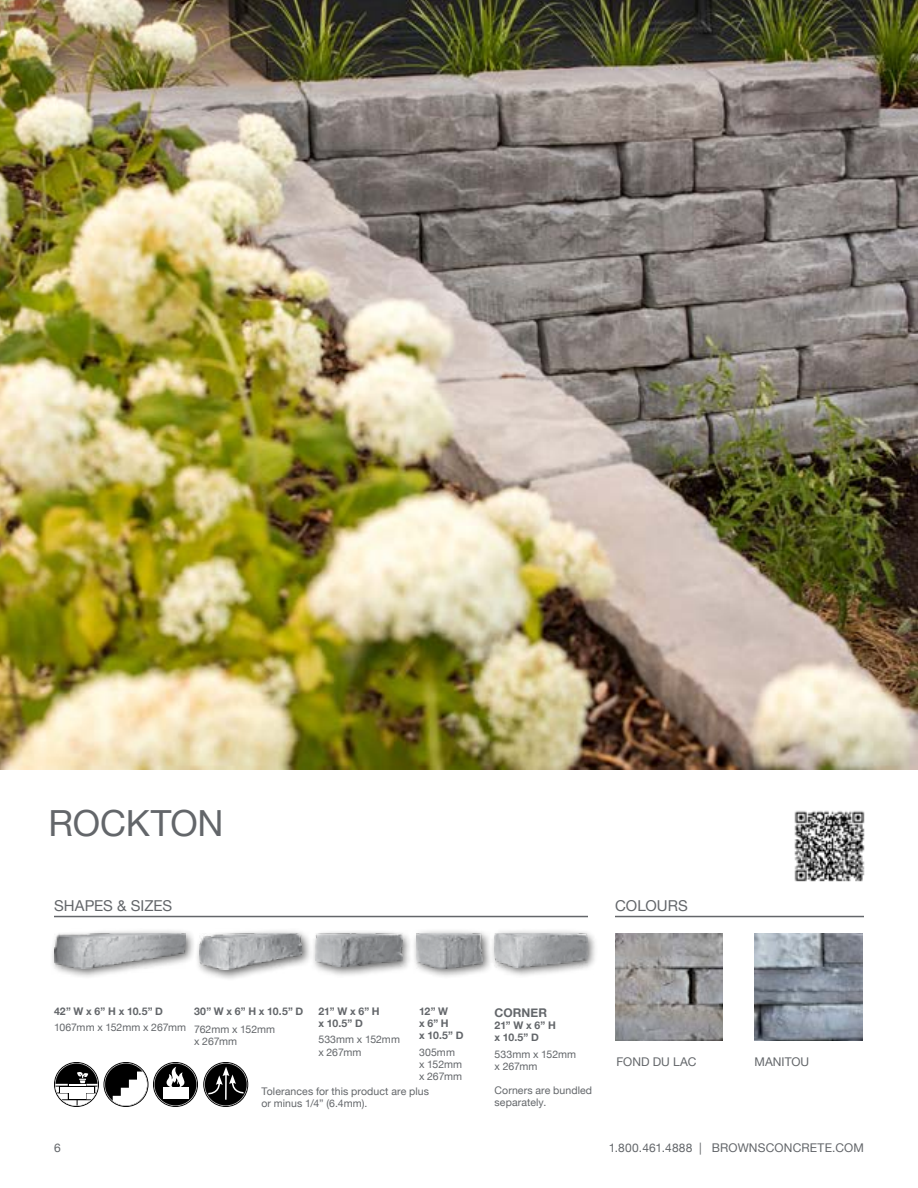
<style>
.page{position:relative;width:918px;height:1188px;background:#fff}
.page>*{position:absolute;margin:0;border:0;box-sizing:border-box;transform-origin:0 0}
.t1{font:36px "Helvetica Neue";letter-spacing:-.005em;color:#63666a}
.t2{font:15px "Helvetica Neue";letter-spacing:.005em;color:#63666a}
.t3{font:12px "Helvetica Neue";letter-spacing:.015em;color:#63666a}
.t4{font:700 12px "Helvetica Neue";letter-spacing:.005em;color:#63666a}
.t5{font:10.5px/12px "Helvetica Neue";letter-spacing:.01em;color:#63666a}
.t6{font:700 10.5px/12px "Helvetica Neue";letter-spacing:-.015em;color:#63666a}
.t7{font:10.5px "Helvetica Neue";letter-spacing:-.01em;color:#63666a}
</style>
<div class="page">
<hr style="left:615px;top:916px;width:249px;height:1px;background:#63666a">
<hr style="left:54px;top:916px;width:534px;height:1px;background:#63666a">
<svg style="left:54px;top:1062px;width:194px;height:45px"></svg>
<img style="left:615px;top:933px;width:108px;height:107px">
<img style="left:754px;top:933px;width:108px;height:108px">
<div style="left:50px;top:928px;width:147px;height:51px;background:#000;opacity:.6"></div>
<img style="left:55px;top:933px;width:130px;height:35px">
<div style="left:411px;top:928px;width:83px;height:51px;background:#000;opacity:.6"></div>
<img style="left:416px;top:933px;width:66px;height:35px">
<div style="left:310px;top:930px;width:102px;height:48px;background:#000;opacity:.6"></div>
<img style="left:315px;top:933px;width:87px;height:33px">
<div style="left:194px;top:928px;width:119px;height:53px;background:#000;opacity:.6"></div>
<img style="left:199px;top:933px;width:103px;height:37px">
<div style="left:490px;top:928px;width:108px;height:50px;background:#000;opacity:.6"></div>
<img style="left:495px;top:933px;width:92px;height:34px">
<img style="left:0;top:0;width:918px;height:770px">
<img style="left:794px;top:810px;width:71px;height:72px">
<h1 class="t1" style="left:49px;top:797px;width:176px">ROCKTON</h1>
<h2 class="t2" style="left:54px;top:895px;width:120px">SHAPES &amp; SIZES</h2>
<h2 class="t2" style="left:615px;top:895px;width:74px">COLOURS</h2>
<p class="t6" style="left:54px;top:1006px;width:111px">42” W x 6” H x 10.5” D</p>
<p class="t6" style="left:419px;top:1006px;width:46px">12” W<br>x 6” H<br>x 10.5” D</p>
<p class="t6" style="left:194px;top:1006px;width:111px">30” W x 6” H x 10.5” D</p>
<p class="t4" style="left:495px;top:1003px;width:54px">CORNER</p>
<p class="t6" style="left:495px;top:1019px;width:63px">21” W x 6” H x 10.5” D</p>
<p class="t6" style="left:318px;top:1006px;width:63px">21” W x 6” H x 10.5” D</p>
<p class="t7" style="left:54px;top:1020px;width:134px">1067mm x 152mm x 267mm</p>
<p class="t5" style="left:194px;top:1024px;width:83px">762mm x 152mm x 267mm</p>
<p class="t5" style="left:318px;top:1034px;width:83px">533mm x 152mm x 267mm</p>
<p class="t5" style="left:419px;top:1046px;width:45px">305mm x 152mm x 267mm</p>
<p class="t5" style="left:495px;top:1049px;width:83px">533mm x 152mm x 267mm</p>
<p class="t5" style="left:495px;top:1085px;width:99px">Corners are bundled separately.</p>
<p class="t5" style="left:261px;top:1086px;width:169px">Tolerances for this product are plus or minus 1/4” (6.4mm).</p>
<p class="t3" style="left:616px;top:1053px;width:81px">FOND DU LAC</p>
<p class="t3" style="left:754px;top:1053px;width:56px">MANITOU</p>
<p class="t3" style="left:54px;top:1139px;width:8px">6</p>
<p class="t3" style="left:609px;top:1139px;width:257px">1.800.461.4888 | BROWNSCONCRETE.COM</p>
</div>
